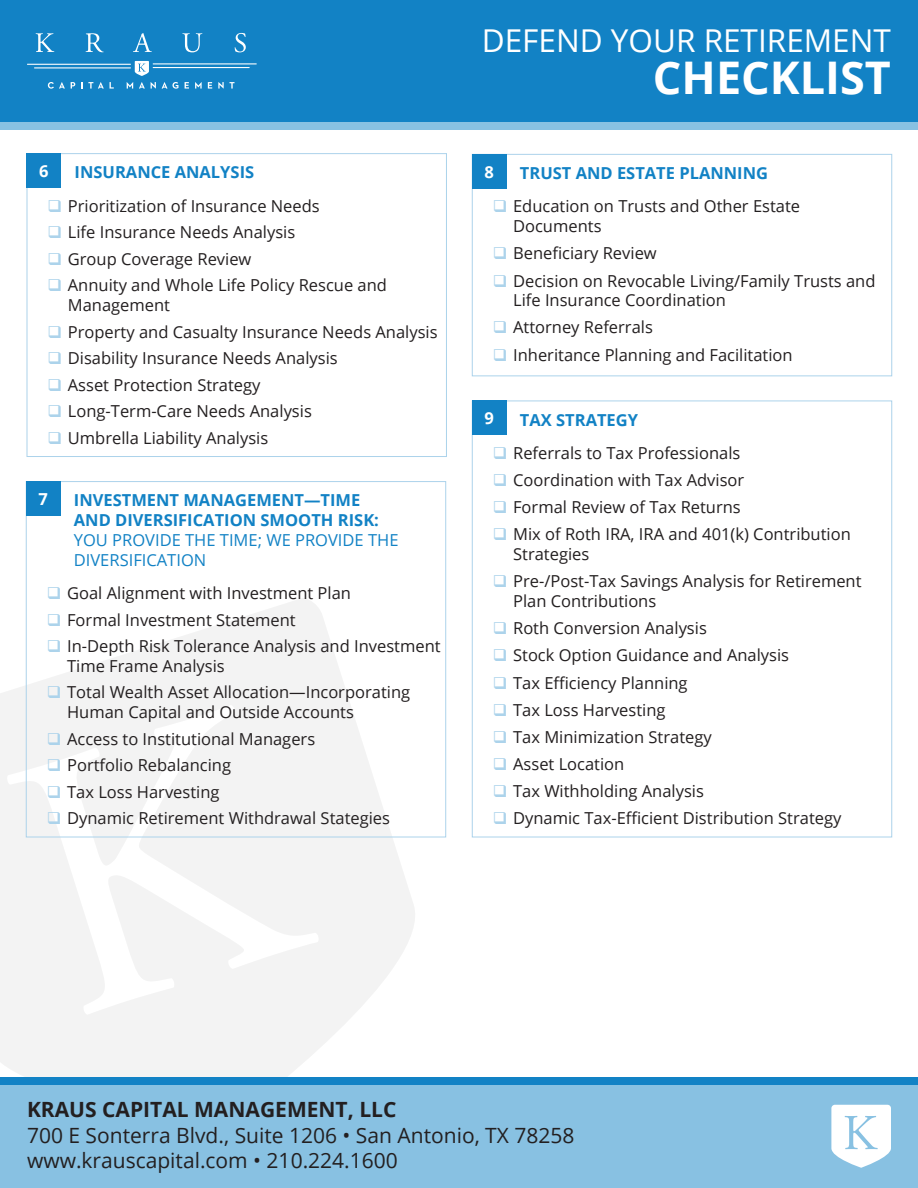
<style>
.page{position:relative;width:918px;height:1188px;background:#fff}
.page>*{position:absolute;margin:0;border:0;box-sizing:border-box;transform-origin:0 0}
.t1{font:700 45px "Open Sans";color:#fff}
.t2{font:31.5px "Open Sans";color:#fff}
.t3{font:21px/25.2px "Open Sans";color:#231f20}
.t4{font:700 21px "Open Sans";color:#231f20}
.t5{font:16.5px/19.8px "Open Sans";color:#231f20}
.t6{font:700 16.5px/19.8px "Open Sans";color:#1282c5}
.t7{font:700 16.5px "Open Sans";color:#fff}
.s1{font-weight:400}
</style>
<div class="page">
<svg style="left:0;top:594px;width:434px;height:483px;fill:#f3f3f3"></svg>
<div style="left:0;top:122px;width:918px;height:8px;background:#88c1e2"></div>
<div style="left:0;top:1084px;width:918px;height:104px;background:#88c1e2"></div>
<div style="left:0;top:0;width:918px;height:122px;background:#1282c5"></div>
<svg style="left:36px;top:33px;width:18px;height:19px"></svg>
<svg style="left:86px;top:33px;width:18px;height:19px"></svg>
<svg style="left:133px;top:33px;width:19px;height:19px"></svg>
<svg style="left:182px;top:33px;width:20px;height:19px"></svg>
<svg style="left:235px;top:33px;width:11px;height:19px"></svg>
<svg style="left:135px;top:61px;width:14px;height:15px"></svg>
<hr style="left:153px;top:63px;width:104px;height:1px;background:#fff">
<hr style="left:27px;top:64px;width:104px;height:1px;background:#fff">
<hr style="left:153px;top:67px;width:97px;height:1px;background:#fff">
<hr style="left:34px;top:67px;width:97px;height:1px;background:#fff">
<svg style="left:48px;top:82px;width:17px;height:7px"></svg>
<svg style="left:71px;top:82px;width:4px;height:7px"></svg>
<svg style="left:81px;top:82px;width:23px;height:7px"></svg>
<svg style="left:110px;top:82px;width:4px;height:7px"></svg>
<svg style="left:127px;top:82px;width:6px;height:7px"></svg>
<svg style="left:139px;top:82px;width:6px;height:7px"></svg>
<svg style="left:151px;top:82px;width:5px;height:7px"></svg>
<svg style="left:162px;top:82px;width:16px;height:7px"></svg>
<svg style="left:195px;top:82px;width:7px;height:7px"></svg>
<svg style="left:208px;top:82px;width:4px;height:7px"></svg>
<svg style="left:185px;top:82px;width:4px;height:7px"></svg>
<svg style="left:218px;top:82px;width:17px;height:7px"></svg>
<svg style="left:831px;top:1105px;width:60px;height:63px"></svg>
<div style="left:0;top:1077px;width:918px;height:7px;background:#1282c5"></div>
<div style="left:27px;top:153px;width:420px;height:304px;border:1px solid #acd3eb"></div>
<div style="left:472px;top:154px;width:420px;height:222px;border:1px solid #acd3eb"></div>
<div style="left:27px;top:153px;width:34px;height:35px;background:#1282c5"></div>
<div style="left:472px;top:401px;width:34px;height:34px;background:#1282c5"></div>
<div style="left:26px;top:481px;width:34px;height:35px;background:#1282c5"></div>
<div style="left:472px;top:154px;width:34px;height:35px;background:#1282c5"></div>
<svg style="left:48px;top:594px;width:12px;height:5px"></svg>
<svg style="left:48px;top:613px;width:12px;height:13px"></svg>
<svg style="left:48px;top:640px;width:12px;height:12px"></svg>
<svg style="left:48px;top:686px;width:12px;height:12px"></svg>
<svg style="left:48px;top:733px;width:12px;height:12px"></svg>
<svg style="left:48px;top:759px;width:12px;height:12px"></svg>
<svg style="left:48px;top:786px;width:12px;height:12px"></svg>
<svg style="left:48px;top:812px;width:12px;height:12px"></svg>
<p class="t7" style="left:39px;top:159px;width:11px">6</p>
<p class="t7" style="left:38px;top:487px;width:11px">7</p>
<p class="t6" style="left:75px;top:162px;width:181px">INSURANCE ANALYSIS</p>
<p class="t5" style="left:68px;top:195px;width:253px">Prioritization of Insurance Needs</p>
<p class="t5" style="left:68px;top:222px;width:229px">Life Insurance Needs Analysis</p>
<p class="t5" style="left:68px;top:248px;width:185px">Group Coverage Review</p>
<p class="t5" style="left:68px;top:275px;width:321px">Annuity and Whole Life Policy Rescue and<br>Management</p>
<p class="t5" style="left:68px;top:321px;width:371px">Property and Casualty Insurance Needs Analysis</p>
<p class="t5" style="left:68px;top:348px;width:271px">Disability Insurance Needs Analysis</p>
<p class="t5" style="left:68px;top:374px;width:194px">Asset Protection Strategy</p>
<p class="t5" style="left:68px;top:401px;width:246px">Long-Term-Care Needs Analysis</p>
<p class="t5" style="left:68px;top:428px;width:202px">Umbrella Liability Analysis</p>
<p class="t6" style="left:74px;top:490px;width:326px">INVESTMENT MANAGEMENT—TIME<br>AND DIVERSIFICATION SMOOTH RISK:<br><span class="s1">YOU PROVIDE THE TIME; WE PROVIDE THE<br>DIVERSIFICATION</span></p>
<p class="t5" style="left:67px;top:583px;width:285px">Goal Alignment with Investment Plan</p>
<p class="t5" style="left:67px;top:609px;width:230px">Formal Investment Statement</p>
<p class="t5" style="left:67px;top:636px;width:375px">In-Depth Risk Tolerance Analysis and Investment<br>Time Frame Analysis</p>
<p class="t5" style="left:67px;top:682px;width:345px">Total Wealth Asset Allocation—Incorporating<br>Human Capital and Outside Accounts</p>
<p class="t5" style="left:67px;top:729px;width:250px">Access to Institutional Managers</p>
<p class="t5" style="left:67px;top:755px;width:166px">Portfolio Rebalancing</p>
<p class="t5" style="left:67px;top:782px;width:154px">Tax Loss Harvesting</p>
<p class="t5" style="left:67px;top:808px;width:324px">Dynamic Retirement Withdrawal Stategies</p>
<p class="t2" style="left:482px;top:19px;width:411px">DEFEND YOUR RETIREMENT</p>
<p class="t1" style="left:653px;top:46px;width:240px">CHECKLIST</p>
<p class="t7" style="left:484px;top:160px;width:11px">8</p>
<p class="t7" style="left:484px;top:407px;width:11px">9</p>
<p class="t6" style="left:520px;top:163px;width:250px">TRUST AND ESTATE PLANNING</p>
<p class="t5" style="left:513px;top:196px;width:288px">Education on Trusts and Other Estate<br>Documents</p>
<p class="t5" style="left:513px;top:243px;width:145px">Beneficiary Review</p>
<p class="t5" style="left:513px;top:270px;width:364px">Decision on Revocable Living/Family Trusts and<br>Life Insurance Coordination</p>
<p class="t5" style="left:513px;top:317px;width:141px">Attorney Referrals</p>
<p class="t5" style="left:513px;top:344px;width:281px">Inheritance Planning and Facilitation</p>
<p class="t6" style="left:520px;top:409px;width:120px">TAX STRATEGY</p>
<p class="t5" style="left:513px;top:443px;width:229px">Referrals to Tax Professionals</p>
<p class="t5" style="left:513px;top:470px;width:233px">Coordination with Tax Advisor</p>
<p class="t5" style="left:513px;top:497px;width:229px">Formal Review of Tax Returns</p>
<p class="t5" style="left:513px;top:524px;width:339px">Mix of Roth IRA, IRA and 401(k) Contribution<br>Strategies</p>
<p class="t5" style="left:513px;top:571px;width:350px">Pre-/Post-Tax Savings Analysis for Retirement<br>Plan Contributions</p>
<p class="t5" style="left:513px;top:618px;width:195px">Roth Conversion Analysis</p>
<p class="t5" style="left:513px;top:645px;width:278px">Stock Option Guidance and Analysis</p>
<p class="t5" style="left:513px;top:672px;width:176px">Tax Efficiency Planning</p>
<p class="t5" style="left:513px;top:699px;width:154px">Tax Loss Harvesting</p>
<p class="t5" style="left:513px;top:727px;width:200px">Tax Minimization Strategy</p>
<p class="t5" style="left:513px;top:754px;width:113px">Asset Location</p>
<p class="t5" style="left:513px;top:781px;width:192px">Tax Withholding Analysis</p>
<p class="t5" style="left:513px;top:808px;width:330px">Dynamic Tax-Efficient Distribution Strategy</p>
<p class="t4" style="left:27px;top:1095px;width:371px">KRAUS CAPITAL MANAGEMENT, LLC</p>
<p class="t3" style="left:27px;top:1122px;width:549px">700 E Sonterra Blvd., Suite 1206 • San Antonio, TX 78258 www.krauscapital.com • 210.224.1600</p>
</div>
